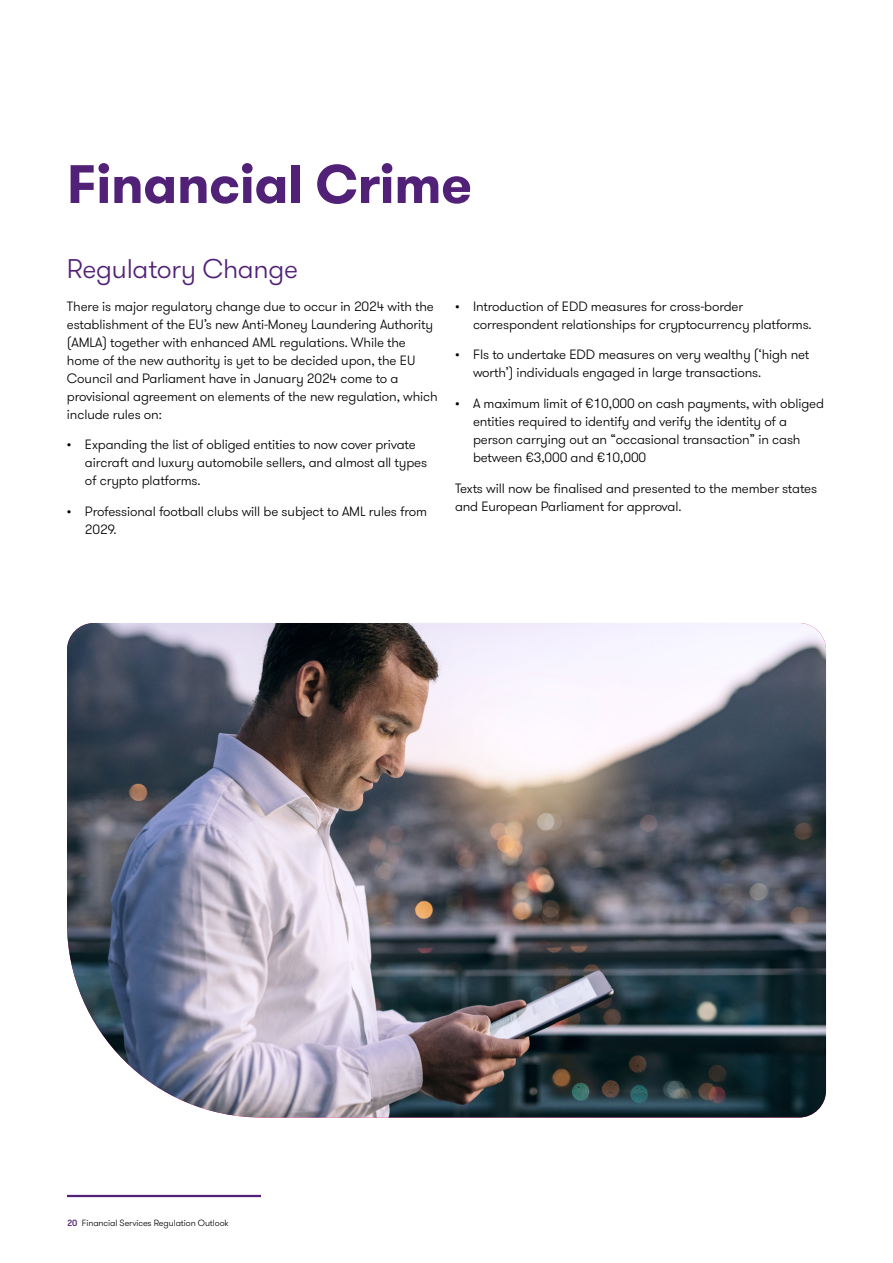
<style>
.page{position:relative;width:893px;height:1263px;background:#fff}
.page>*{position:absolute;margin:0;border:0;box-sizing:border-box;transform-origin:0 0}
._02_Headline_two_Bold_36pt{font:700 54px "GT Walsheim Pro";letter-spacing:-.01em;color:#512178}
._03_Headline_three_Light_18pt{font:300 27px "GT Walsheim Pro";letter-spacing:-.01em;color:#512178}
._11_Body_text{font:300 13.5px/18px "GT Walsheim Pro";letter-spacing:-.01em;color:#000}
._11_Body_text-2{font:300 9px "GT Walsheim Pro";letter-spacing:-.01em;color:#000}
.s1{font-weight:500;color:#512178}
</style>
<div class="page">
<hr style="left:67px;top:1195px;width:194px;height:2px;background:#512178">
<img style="left:67px;top:623px;width:759px;height:494px">
<p class="_02_Headline_two_Bold_36pt" style="left:67px;top:149px;width:407px">Financial Crime</p>
<p class="_03_Headline_three_Light_18pt" style="left:67px;top:252px;width:233px">Regulatory Change</p>
<p class="_11_Body_text" style="left:67px;top:297px;width:372px">There is major regulatory change due to occur in 2024 with the establishment of the EU’s new Anti-Money Laundering Authority (AMLA) together with enhanced AML regulations. While the home of the new authority is yet to be decided upon, the EU Council and Parliament have in January 2024 come to a provisional agreement on elements of the new regulation, which include rules on:</p>
<p class="_11_Body_text" style="left:85px;top:436px;width:344px;text-indent:-18px">• Expanding the list of obliged entities to now cover private aircraft and luxury automobile sellers, and almost all types of crypto platforms.</p>
<p class="_11_Body_text" style="left:85px;top:503px;width:344px;text-indent:-18px">• Professional football clubs will be subject to AML rules from<br>2029.</p>
<p class="_11_Body_text" style="left:473px;top:297px;width:340px;text-indent:-18px">• Introduction of EDD measures for cross-border correspondent relationships for cryptocurrency platforms.</p>
<p class="_11_Body_text" style="left:473px;top:346px;width:338px;text-indent:-18px">• FIs to undertake EDD measures on very wealthy (‘high net worth’) individuals engaged in large transactions.</p>
<p class="_11_Body_text" style="left:473px;top:395px;width:353px;text-indent:-18px">• A maximum limit of €10,000 on cash payments, with obliged entities required to identify and verify the identity of a person carrying out an “occasional transaction” in cash between €3,000 and €10,000</p>
<p class="_11_Body_text" style="left:455px;top:479px;width:364px">Texts will now be finalised and presented to the member states and European Parliament for approval.</p>
<p class="_11_Body_text-2" style="left:67px;top:1217px;width:163px"><span class="s1">20</span> Financial Services Regulation Outlook</p>
</div>
